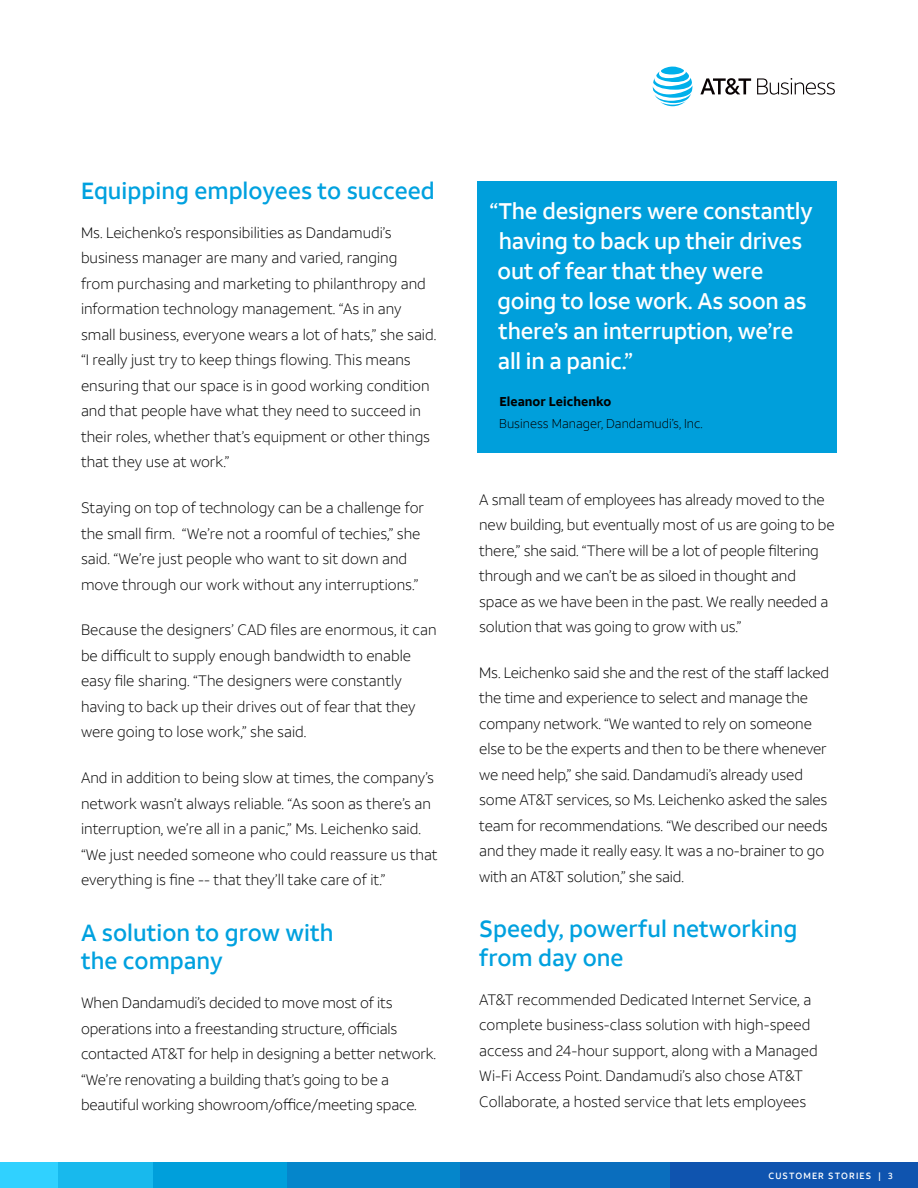
<style>
.page{position:relative;width:918px;height:1188px;background:#fff}
.page>*{position:absolute;margin:0;border:0;box-sizing:border-box;transform-origin:0 0}
.t1{font:500 23.25px/28.5px "ATT Aleck Sans";color:#00a1df}
.t2{font:500 22.5px/30px "ATT Aleck Sans";letter-spacing:-.01em;color:#fff}
.t3{font:300 15px/25.5px "ATT Aleck Sans";color:#000}
.t4{font:300 12.75px "ATT Aleck Sans";color:#000}
.t5{font:700 12.75px "ATT Aleck Sans";color:#000}
.t6{font:500 9px "ATT Aleck Sans";letter-spacing:.12em;color:#fff}
</style>
<div class="page">
<div style="left:669px;top:1163px;width:249px;height:25px;background:#0f54af"></div>
<div style="left:459px;top:1163px;width:211px;height:25px;background:#0a6ebe"></div>
<div style="left:287px;top:1163px;width:172px;height:25px;background:#0586cb"></div>
<div style="left:153px;top:1163px;width:134px;height:25px;background:#009fdb"></div>
<div style="left:57px;top:1163px;width:96px;height:25px;background:#18b9ed"></div>
<div style="left:0;top:1162px;width:57px;height:26px;background:#30d1ff"></div>
<svg style="left:653px;top:67px;width:39px;height:39px"></svg>
<svg style="left:700px;top:78px;width:51px;height:17px"></svg>
<svg style="left:757px;top:78px;width:78px;height:17px"></svg>
<div style="left:477px;top:181px;width:360px;height:272px;background:#009fdb"></div>
<h1 class="t1" style="left:81px;top:177px;width:355px">Equipping employees to succeed</h1>
<p class="t3" style="left:81px;top:220px;width:357px">Ms. Leichenko’s responsibilities as Dandamudi’s business manager are many and varied, ranging<br>from purchasing and marketing to philanthropy and information technology management. “As in any small business, everyone wears a lot of hats,” she said. “I really just try to keep things flowing. This means ensuring that our space is in good working condition and that people have what they need to succeed in their roles, whether that’s equipment or other things that they use at work.”</p>
<p class="t3" style="left:81px;top:495px;width:345px">Staying on top of technology can be a challenge for the small firm. “We’re not a roomful of techies,” she said. “We’re just people who want to sit down and move through our work without any interruptions.”</p>
<p class="t3" style="left:81px;top:617px;width:357px">Because the designers’ CAD files are enormous, it can be difficult to supply enough bandwidth to enable easy file sharing. “The designers were constantly having to back up their drives out of fear that they were going to lose work,” she said.</p>
<p class="t3" style="left:81px;top:765px;width:358px">And in addition to being slow at times, the company’s network wasn’t always reliable. “As soon as there’s an interruption, we’re all in a panic,” Ms. Leichenko said. “We just needed someone who could reassure us that everything is fine -- that they’ll take care of it.”</p>
<h1 class="t1" style="left:81px;top:918px;width:254px">A solution to grow with the company</h1>
<p class="t3" style="left:81px;top:990px;width:357px">When Dandamudi’s decided to move most of its operations into a freestanding structure, officials contacted AT&amp;T for help in designing a better network. “We’re renovating a building that’s going to be a beautiful working showroom/office/meeting space.</p>
<h2 class="t2" style="left:498px;top:196px;width:317px;text-indent:-8px">“The designers were constantly having to back up their drives out of fear that they were going to lose work. As soon as there’s an interruption, we’re all in a panic.”</h2>
<p class="t5" style="left:499px;top:393px;width:113px">Eleanor Leichenko</p>
<p class="t4" style="left:499px;top:416px;width:205px">Business Manager, Dandamudi’s, Inc.</p>
<p class="t3" style="left:479px;top:486px;width:357px">A small team of employees has already moved to the new building, but eventually most of us are going to be there,” she said. “There will be a lot of people filtering through and we can’t be as siloed in thought and space as we have been in the past. We really needed a solution that was going to grow with us.”</p>
<p class="t3" style="left:479px;top:660px;width:351px">Ms. Leichenko said she and the rest of the staff lacked the time and experience to select and manage the company network. “We wanted to rely on someone else to be the experts and then to be there whenever we need help,” she said. Dandamudi’s already used some AT&amp;T services, so Ms. Leichenko asked the sales team for recommendations. “We described our needs and they made it really easy. It was a no-brainer to go with an AT&amp;T solution,” she said.</p>
<h1 class="t1" style="left:479px;top:915px;width:320px">Speedy, powerful networking from day one</h1>
<p class="t3" style="left:479px;top:987px;width:340px">AT&amp;T recommended Dedicated Internet Service, a complete business-class solution with high-speed access and 24-hour support, along with a Managed Wi-Fi Access Point. Dandamudi’s also chose AT&amp;T Collaborate, a hosted service that lets employees</p>
<p class="t6" style="left:768px;top:1170px;width:126px">CUSTOMER STORIES | 3</p>
</div>
